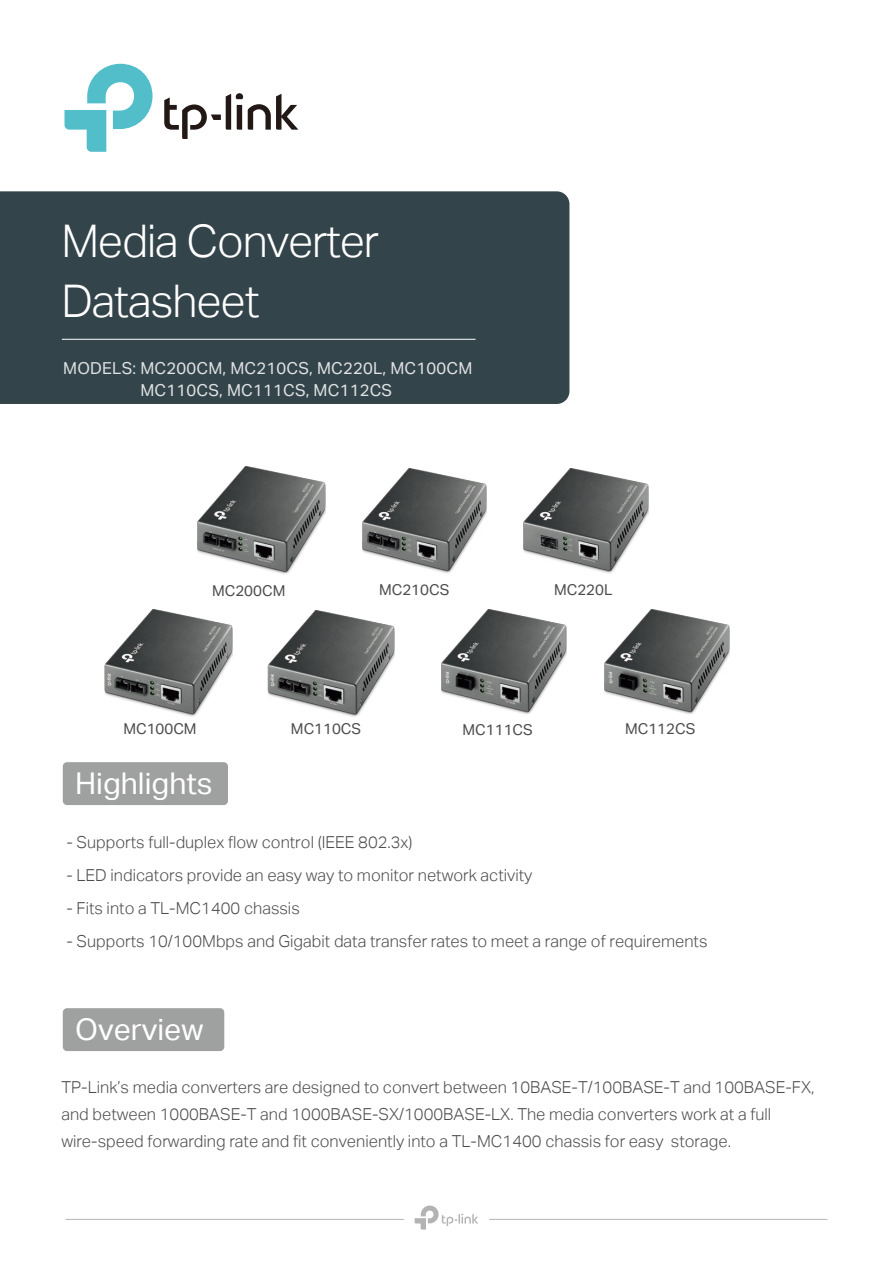
<style>
.page{position:relative;width:893px;height:1263px;background:#fff}
.page>*{position:absolute;margin:0;border:0;box-sizing:border-box;transform-origin:0 0}
.t1{font:45px/60.3px "TP Link Aktiv Light";letter-spacing:-.025em;color:#fff}
.t2{font:30px "TP Link Aktiv Regular";color:#fff}
.t3{font:16.5px/27px "TP Link Aktiv Light";color:#4d4d4d}
.t4{font:16.5px/22.4px "TP Link Aktiv Regular";letter-spacing:.015em;color:rgb(255 255 255/.85);text-align:center}
.t5{font:15px "TP Link Aktiv Regular";color:#4d4c4d}
</style>
<div class="page">
<div style="left:0;top:191px;width:569px;height:213px;background:#34444b"></div>
<hr style="left:62px;top:339px;width:414px;height:1px;background:#fff">
<div style="left:63px;top:762px;width:165px;height:43px;background:#9fa0a0;border-radius:4px"></div>
<svg style="left:65px;top:64px;width:88px;height:88px"></svg>
<svg style="left:164px;top:93px;width:134px;height:46px"></svg>
<hr style="left:65px;top:1219px;width:339px;height:1px;background:#b6b5b5">
<hr style="left:489px;top:1219px;width:338px;height:1px;background:#b6b5b5">
<svg style="left:415px;top:1205px;width:63px;height:24px"></svg>
<div style="left:63px;top:1008px;width:161px;height:43px;background:#9fa0a0;border-radius:4px"></div>
<img style="left:198px;top:467px;width:128px;height:107px">
<img style="left:362px;top:468px;width:125px;height:105px">
<img style="left:524px;top:468px;width:125px;height:105px">
<img style="left:442px;top:609px;width:125px;height:105px">
<img style="left:604px;top:609px;width:125px;height:105px">
<img style="left:105px;top:609px;width:128px;height:108px">
<img style="left:267px;top:610px;width:128px;height:107px">
<h1 class="t1" style="left:61px;top:211px;width:319px">Media Converter<br>Datasheet</h1>
<p class="t4" style="left:63px;top:357px;width:410px">MODELS: MC200CM, MC210CS, MC220L, MC100CM<br>MC110CS, MC111CS, MC112CS</p>
<p class="t5" style="left:212px;top:582px;width:75px">MC200CM</p>
<p class="t5" style="left:379px;top:581px;width:72px">MC210CS</p>
<p class="t5" style="left:554px;top:581px;width:60px">MC220L</p>
<p class="t5" style="left:123px;top:720px;width:75px">MC100CM</p>
<p class="t5" style="left:291px;top:720px;width:72px">MC110CS</p>
<p class="t5" style="left:463px;top:721px;width:72px">MC111CS</p>
<p class="t5" style="left:625px;top:720px;width:72px">MC112CS</p>
<h2 class="t2" style="left:75px;top:766px;width:139px">Highlights</h2>
<p class="t3" style="left:66px;top:828px;width:348px">- Supports full-duplex flow control (IEEE 802.3x)</p>
<p class="t3" style="left:66px;top:861px;width:468px">- LED indicators provide an easy way to monitor network activity</p>
<p class="t3" style="left:66px;top:894px;width:235px">- Fits into a TL-MC1400 chassis</p>
<p class="t3" style="left:66px;top:927px;width:643px">- Supports 10/100Mbps and Gigabit data transfer rates to meet a range of requirements</p>
<h2 class="t2" style="left:75px;top:1012px;width:130px">Overview</h2>
<p class="t3" style="left:61px;top:1074px;width:755px">TP-Link’s media converters are designed to convert between 10BASE-T/100BASE-T and 100BASE-FX, and between 1000BASE-T and 1000BASE-SX/1000BASE-LX. The media converters work at a full wire-speed forwarding rate and fit conveniently into a TL-MC1400 chassis for easy storage.</p>
</div>
